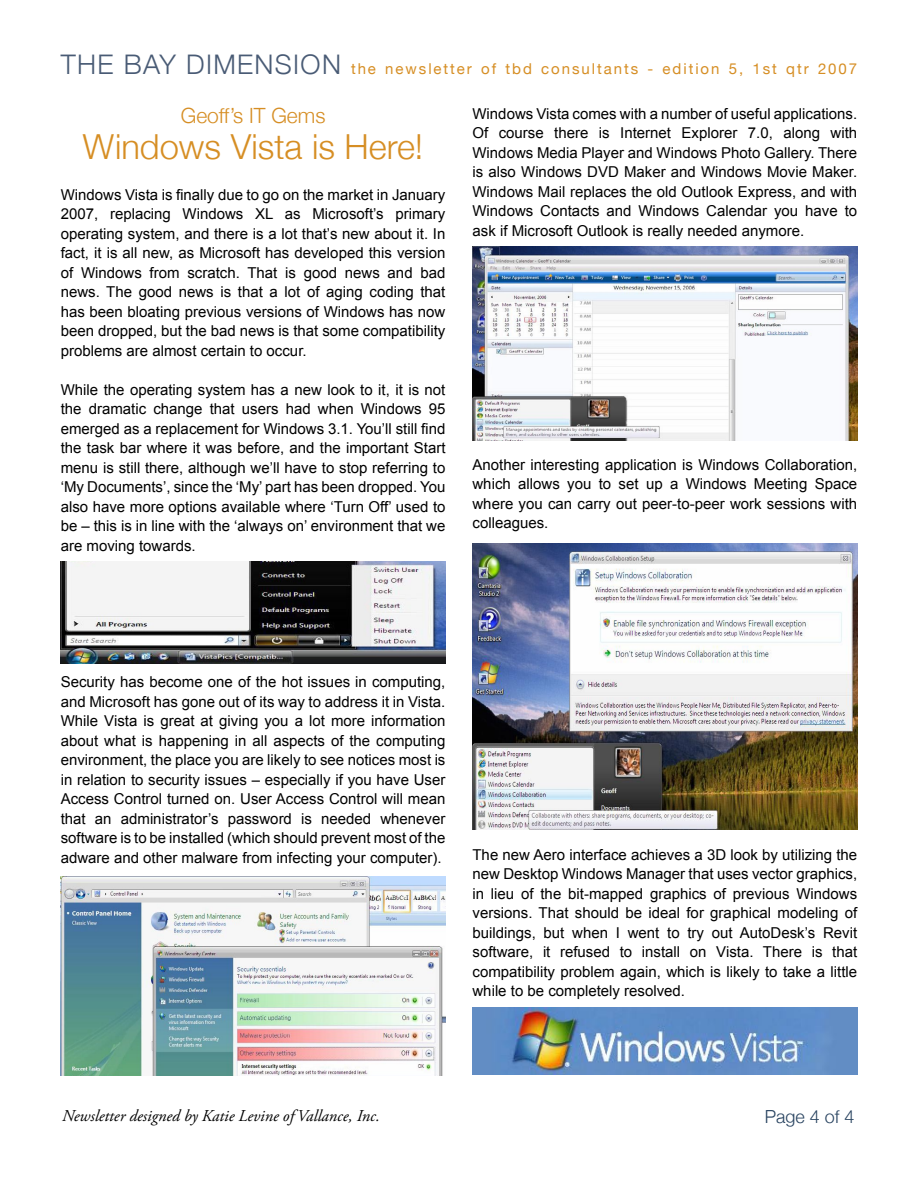
<style>
.page{position:relative;width:918px;height:1188px;background:#fff}
.page>*{position:absolute;margin:0;border:0;box-sizing:border-box;transform-origin:0 0}
.Article_title-end{font:300 34.5px "Helvetica Neue";color:#d68e24}
.t1{font:300 27px "Helvetica Neue";letter-spacing:.05em;color:#495b75}
.Article_title-end-2{font:300 21px "Helvetica Neue";color:#d68e24}
.page_number{font:300 18px "Helvetica Neue";color:#284360}
.bullets-end{font:italic 16.5px "Adobe Garamond Pro";color:#000}
.Main_paragraphs{font:15px/19.5px "Arial";color:#000;text-align:justify}
.t2{font:15px "Helvetica Neue";letter-spacing:.13em;color:#d68e24}
</style>
<div class="page">
<img style="left:61px;top:562px;width:384px;height:101px">
<img style="left:61px;top:877px;width:385px;height:199px">
<img style="left:473px;top:247px;width:384px;height:194px">
<img style="left:472px;top:543px;width:385px;height:286px">
<img style="left:472px;top:1007px;width:385px;height:68px">
<p class="t1" style="left:61px;top:48px;width:282px">THE BAY DIMENSION</p>
<p class="t2" style="left:351px;top:60px;width:508px">the newsletter of tbd consultants - edition 5, 1st qtr 2007</p>
<p class="Article_title-end-2" style="left:181px;top:103px;width:146px">Geoff’s IT Gems</p>
<p class="Article_title-end" style="left:83px;top:125px;width:342px">Windows Vista is Here!</p>
<p class="Main_paragraphs" style="left:61px;top:185px;width:386px">Windows Vista is finally due to go on the market in January 2007, replacing Windows XL as Microsoft’s primary operating system, and there is a lot that’s new about it. In fact, it is all new, as Microsoft has developed this version of Windows from scratch. That is good news and bad news. The good news is that a lot of aging coding that has been bloating previous versions of Windows has now been dropped, but the bad news is that some compatibility problems are almost certain to occur.</p>
<p class="Main_paragraphs" style="left:61px;top:380px;width:386px">While the operating system has a new look to it, it is not the dramatic change that users had when Windows 95 emerged as a replacement for Windows 3.1. You’ll still find the task bar where it was before, and the important Start menu is still there, although we’ll have to stop referring to ‘My Documents’, since the ‘My’ part has been dropped. You also have more options available where ‘Turn Off’ used to be – this is in line with the ‘always on’ environment that we are moving towards.</p>
<p class="Main_paragraphs" style="left:472px;top:104px;width:386px">Windows Vista comes with a number of useful applications.<br>Of course there is Internet Explorer 7.0, along with Windows Media Player and Windows Photo Gallery. There is also Windows DVD Maker and Windows Movie Maker.<br>Windows Mail replaces the old Outlook Express, and with Windows Contacts and Windows Calendar you have to ask if Microsoft Outlook is really needed anymore.</p>
<p class="Main_paragraphs" style="left:472px;top:455px;width:386px">Another interesting application is Windows Collaboration, which allows you to set up a Windows Meeting Space where you can carry out peer-to-peer work sessions with colleagues.</p>
<p class="Main_paragraphs" style="left:61px;top:672px;width:386px">Security has become one of the hot issues in computing, and Microsoft has gone out of its way to address it in Vista.<br>While Vista is great at giving you a lot more information about what is happening in all aspects of the computing environment, the place you are likely to see notices most is in relation to security issues – especially if you have User Access Control turned on. User Access Control will mean that an administrator’s password is needed whenever software is to be installed (which should prevent most of the adware and other malware from infecting your computer).</p>
<p class="Main_paragraphs" style="left:472px;top:845px;width:386px">The new Aero interface achieves a 3D look by utilizing the new Desktop Windows Manager that uses vector graphics, in lieu of the bit-mapped graphics of previous Windows versions. That should be ideal for graphical modeling of buildings, but when I went to try out AutoDesk’s Revit software, it refused to install on Vista. There is that compatibility problem again, which is likely to take a little while to be completely resolved.</p>
<p class="bullets-end" style="left:62px;top:1106px;width:319px">Newsletter designed by Katie Levine of Vallance, Inc.</p>
<p class="page_number" style="left:765px;top:1105px;width:91px">Page 4 of 4</p>
</div>
